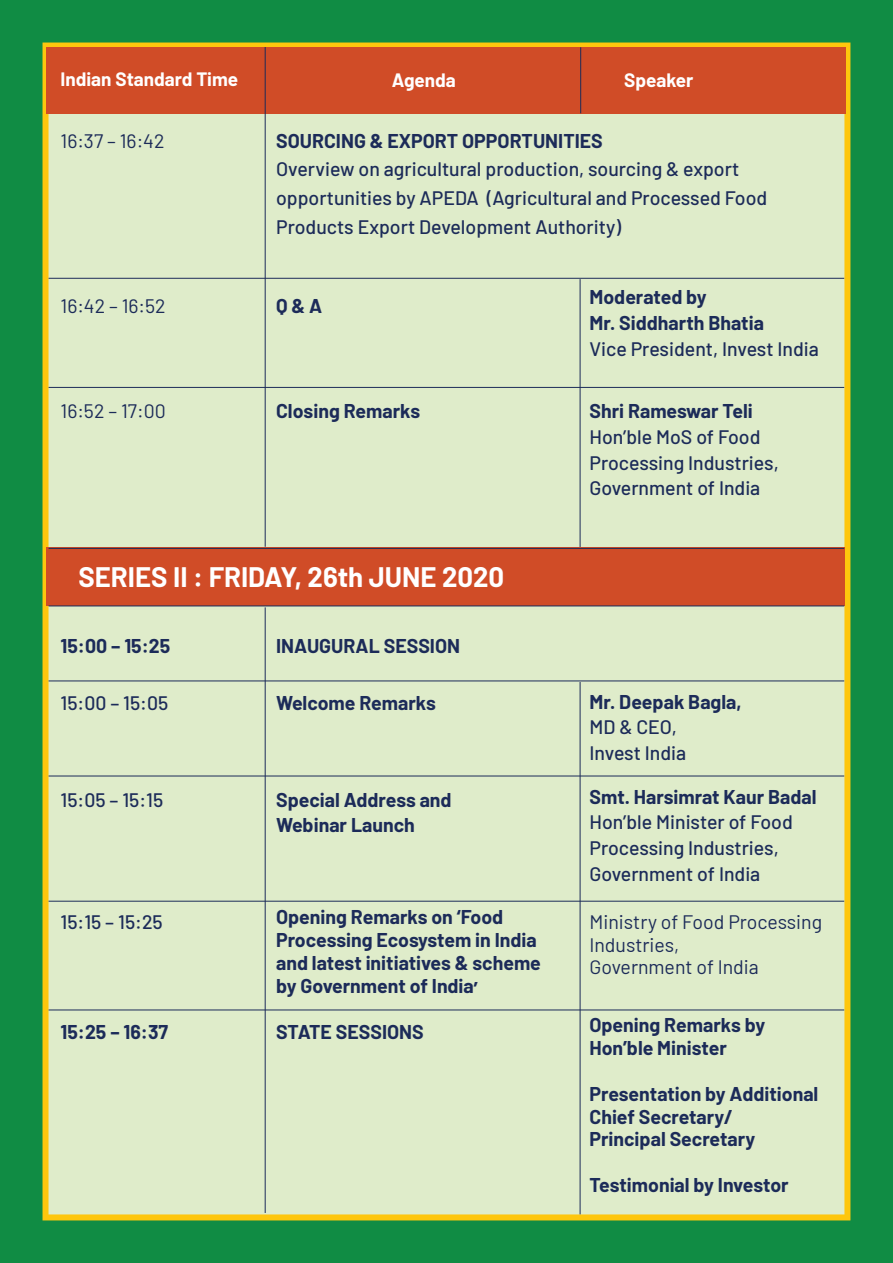
<style>
.page{position:relative;width:893px;height:1263px;background:#108c44}
.page>*{position:absolute;margin:0;border:0;box-sizing:border-box;transform-origin:0 0}
.t1{font:700 27.6px "Barlow";color:#fff}
.t2{font:700 19.5px/22.8px "Barlow";color:#1c2b59}
.t3{font:500 19.5px/25.8px "Barlow";color:#1c2b59}
.t4{font:19.5px/22.8px "Barlow";color:#1c2b59}
.t5{font:700 18.9px "Barlow";color:#fff}
</style>
<div class="page">
<div style="left:43px;top:43px;width:807px;height:1177px;background:#dfecca"></div>
<div style="left:47px;top:548px;width:798px;height:58px;background:#d04c27"></div>
<div style="left:47px;top:47px;width:799px;height:66px;background:#d04c27"></div>
<hr style="left:49px;top:278px;width:795px;height:1px;background:#1c2b59">
<hr style="left:49px;top:387px;width:795px;height:1px;background:#1c2b59">
<hr style="left:49px;top:548px;width:795px;height:1px;background:#1c2b59">
<hr style="left:49px;top:605px;width:795px;height:1px;background:#1c2b59">
<hr style="left:265px;top:47px;width:1px;height:500px;background:#1c2b59">
<hr style="left:580px;top:279px;width:1px;height:268px;background:#1c2b59">
<hr style="left:49px;top:680px;width:795px;height:1px;background:#1c2b59">
<hr style="left:49px;top:775px;width:795px;height:1px;background:#1c2b59">
<hr style="left:49px;top:901px;width:795px;height:1px;background:#1c2b59">
<hr style="left:49px;top:1009px;width:795px;height:1px;background:#1c2b59">
<hr style="left:265px;top:607px;width:1px;height:606px;background:#1c2b59">
<hr style="left:580px;top:47px;width:1px;height:66px;background:#1c2b59">
<hr style="left:580px;top:682px;width:1px;height:532px;background:#1c2b59">
<p class="t5" style="left:61px;top:65px;width:179px">Indian Standard Time</p>
<p class="t5" style="left:392px;top:66px;width:66px">Agenda</p>
<p class="t5" style="left:624px;top:66px;width:70px">Speaker</p>
<p class="t4" style="left:61px;top:128px;width:105px">16:37 – 16:42</p>
<p class="t2" style="left:276px;top:128px;width:328px">SOURCING &amp; EXPORT OPPORTUNITIES</p>
<p class="t3" style="left:276px;top:153px;width:493px;line-height:28.8px">Overview on agricultural production, sourcing &amp; export opportunities by APEDA (Agricultural and Processed Food<br>Products Export Development Authority)</p>
<p class="t4" style="left:61px;top:293px;width:107px">16:42 – 16:52</p>
<p class="t2" style="left:276px;top:293px;width:48px">Q &amp; A</p>
<p class="t2" style="left:589px;top:283px;width:176px;line-height:25.8px">Moderated by<br>Mr. Siddharth Bhatia</p>
<p class="t3" style="left:589px;top:334px;width:231px">Vice President, Invest India</p>
<p class="t4" style="left:61px;top:398px;width:107px">16:52 – 17:00</p>
<p class="t2" style="left:276px;top:398px;width:146px">Closing Remarks</p>
<p class="t2" style="left:589px;top:398px;width:165px">Shri Rameswar Teli</p>
<p class="t3" style="left:589px;top:422px;width:191px">Hon’ble MoS of Food<br>Processing Industries,<br>Government of India</p>
<h1 class="t1" style="left:78px;top:557px;width:427px">SERIES II : FRIDAY, 26th JUNE 2020</h1>
<p class="t2" style="left:61px;top:633px;width:111px">15:00 – 15:25</p>
<p class="t2" style="left:276px;top:633px;width:186px">INAUGURAL SESSION</p>
<p class="t3" style="left:61px;top:688px;width:109px">15:00 – 15:05</p>
<p class="t2" style="left:276px;top:690px;width:161px">Welcome Remarks</p>
<p class="t2" style="left:589px;top:689px;width:154px">Mr. Deepak Bagla,</p>
<p class="t3" style="left:589px;top:713px;width:98px">MD &amp; CEO,<br>Invest India</p>
<p class="t3" style="left:61px;top:785px;width:104px">15:05 – 15:15</p>
<p class="t2" style="left:276px;top:785px;width:177px;line-height:25.8px">Special Address and<br>Webinar Launch</p>
<p class="t2" style="left:589px;top:784px;width:229px">Smt. Harsimrat Kaur Badal</p>
<p class="t3" style="left:589px;top:808px;width:205px">Hon’ble Minister of Food<br>Processing Industries,<br>Government of India</p>
<p class="t3" style="left:61px;top:907px;width:104px">15:15 – 15:25</p>
<p class="t2" style="left:276px;top:904px;width:266px">Opening Remarks on ‘Food<br>Processing Ecosystem in India and latest initiatives &amp; scheme by Government of India’</p>
<p class="t2" style="left:61px;top:1019px;width:109px">15:25 – 16:37</p>
<p class="t2" style="left:276px;top:1019px;width:149px">STATE SESSIONS</p>
<p class="t4" style="left:589px;top:909px;width:234px">Ministry of Food Processing<br>Industries,<br>Government of India</p>
<p class="t2" style="left:589px;top:1012px;width:177px">Opening Remarks by<br>Hon’ble Minister</p>
<p class="t2" style="left:589px;top:1081px;width:230px">Presentation by Additional<br>Chief Secretary/<br>Principal Secretary</p>
<p class="t2" style="left:589px;top:1172px;width:201px">Testimonial by Investor</p>
</div>
